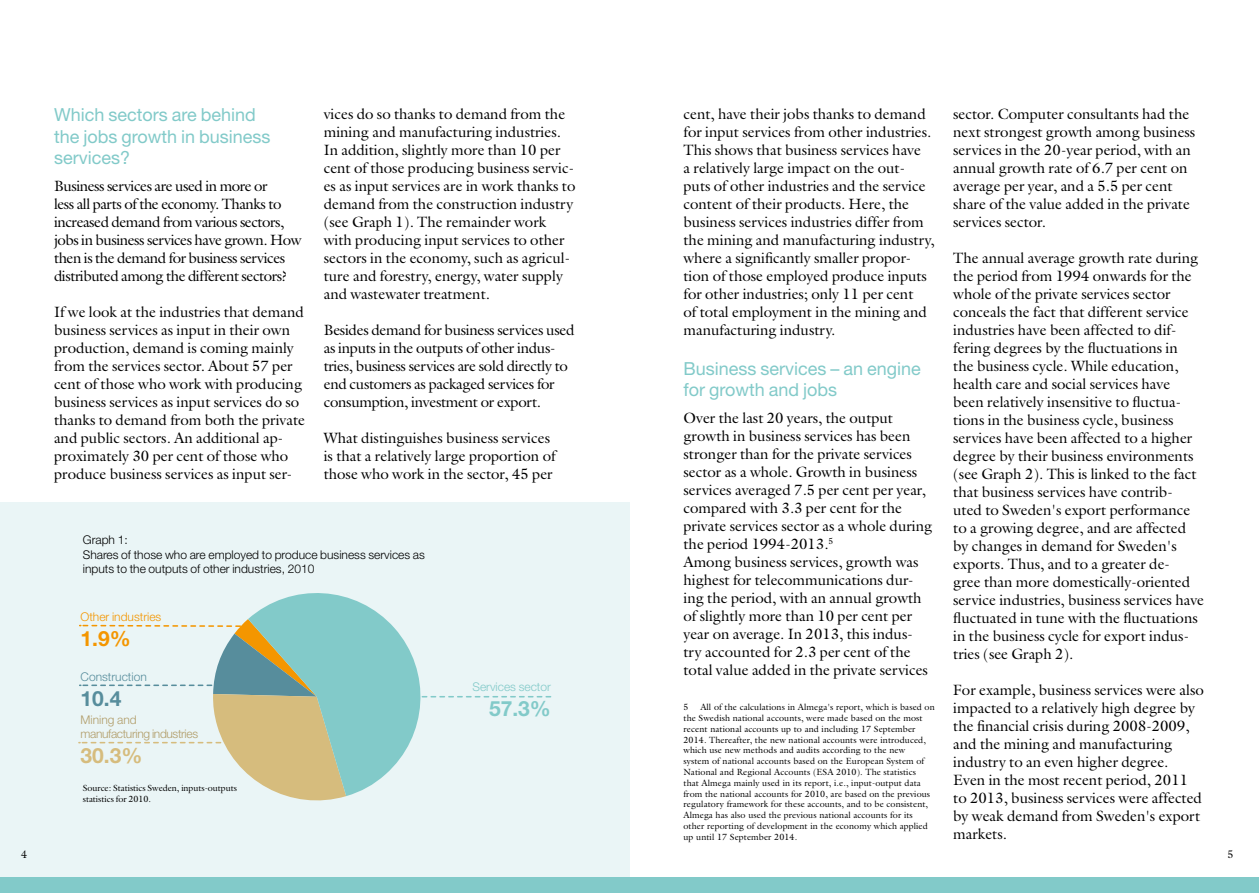
<style>
.page{position:relative;width:1259px;height:893px;background:#fff}
.page>*{position:absolute;margin:0;border:0;box-sizing:border-box;transform-origin:0 0}
.t1{font:700 21px "Helvetica Neue LT Std";color:#d6bc7d}
.t2{font:700 21px "Helvetica Neue LT Std";color:#82cac9}
.t3{font:700 21px "Helvetica Neue LT Std";color:#f49600}
.t4{font:700 21px "Helvetica Neue LT Std";color:#578d9c}
.Rubrikis{font:18px/21.6px "Helvetica Neue LT Std";color:#82cac9}
.t5{font:15px/18px "Galliard Std";color:#000}
.t6{font:15px/18px "Galliard Std";letter-spacing:-.03em;color:#000}
.t7{font:15px/18px "Galliard Std";letter-spacing:-.02em;color:#000}
.t8{font:300 12px/14.4px "Helvetica Neue LT Std";color:#000}
.t9{font:300 12px/14.4px "Helvetica Neue LT Std";letter-spacing:-.03em;color:#b19d69}
.t10{font:300 12px "Helvetica Neue LT Std";color:#f49600}
.t11{font:300 12px "Helvetica Neue LT Std";color:#82cac9}
.t12{font:300 12px "Helvetica Neue LT Std";color:#578d9c}
.t13{font:10.95px "Galliard Std";color:#000}
.fotnot{font:9px/10.8px "Galliard Std";letter-spacing:.01em;color:#000}
</style>
<div class="page">
<div style="left:0;top:503px;width:629px;height:390px;background:#eaf5f6"></div>
<svg style="left:79px;top:593px;width:471px;height:208px"></svg>
<div style="left:0;top:878px;width:1259px;height:15px;background:#82cac9"></div>
<p class="t13" style="left:21px;top:848px;width:8px">4</p>
<p class="Rubrikis" style="left:54px;top:104px;width:218px">Which sectors are behind the jobs growth in business services?</p>
<p class="t6" style="left:54px;top:177px;width:249px">Business services are used in more or<br>less all parts of the economy. Thanks to increased demand from various sectors, jobs in business services have grown. How then is the demand for business services distributed among the different sectors?</p>
<p class="t5" style="left:54px;top:303px;width:253px">If we look at the industries that demand business services as input in their own production, demand is coming mainly from the services sector. About 57 per cent of those who work with producing business services as input services do so thanks to demand from both the private and public sectors. An additional ap&shy;proximately 30 per cent of those who produce business services as input ser-</p>
<p class="t5" style="left:324px;top:105px;width:253px">vices do so thanks to demand from the mining and manufacturing industries.<br>In addition, slightly more than 10 per cent of those producing business servic&shy;es as input services are in work thanks to demand from the construction industry (see Graph 1). The remainder work with producing input services to other sectors in the economy, such as agricul&shy;ture and forestry, energy, water supply and wastewater treatment.</p>
<p class="t7" style="left:324px;top:321px;width:252px">Besides demand for business services used as inputs in the outputs of other indus&shy;tries, business services are sold directly to end customers as packaged services for consumption, investment or export.</p>
<p class="t5" style="left:324px;top:429px;width:233px">What distinguishes business services is that a relatively large proportion of those who work in the sector, 45 per</p>
<p class="t8" style="left:83px;top:533px;width:46px">Graph 1:</p>
<p class="t8" style="left:83px;top:547px;width:344px">Shares of those who are employed to produce business services as inputs to the outputs of other industries, 2010</p>
<p class="t10" style="left:80px;top:610px;width:82px">Other industries</p>
<p class="t3" style="left:80px;top:626px;width:52px">1.9%</p>
<p class="t12" style="left:81px;top:669px;width:68px">Construction</p>
<p class="t4" style="left:81px;top:686px;width:42px">10.4</p>
<p class="t9" style="left:81px;top:712px;width:119px">Mining and manufacturing industries</p>
<p class="t1" style="left:81px;top:743px;width:63px">30.3%</p>
<p class="fotnot" style="left:83px;top:783px;width:156px">Source: Statistics Sweden, inputs-outputs statistics for 2010.</p>
<p class="t11" style="left:472px;top:679px;width:80px">Services sector</p>
<p class="t2" style="left:489px;top:695px;width:63px">57.3%</p>
<p class="t5" style="left:683px;top:105px;width:253px">cent, have their jobs thanks to demand for input services from other industries.<br>This shows that business services have<br>a relatively large impact on the out&shy;puts of other industries and the service content of their products. Here, the business services industries differ from the mining and manufacturing industry, where a significantly smaller propor&shy;tion of those employed produce inputs for other industries; only 11 per cent<br>of total employment in the mining and manufacturing industry.</p>
<p class="Rubrikis" style="left:683px;top:357px;width:239px">Business services – an engine for growth and jobs</p>
<p class="t5" style="left:683px;top:409px;width:250px">Over the last 20 years, the output growth in business services has been stronger than for the private services sector as a whole. Growth in business services averaged 7.5 per cent per year, compared with 3.3 per cent for the private services sector as a whole during the period 1994-2013.<sup>5</sup></p>
<p class="t5" style="left:683px;top:553px;width:246px">Among business services, growth was highest for telecommunications dur&shy;ing the period, with an annual growth of slightly more than 10 per cent per year on average. In 2013, this indus&shy;try accounted for 2.3 per cent of the total value added in the private services</p>
<p class="fotnot" style="left:683px;top:702px;width:7px">5</p>
<p class="fotnot" style="left:683px;top:702px;width:253px;text-indent:17px">All of the calculations in Almega's report, which is based on the Swedish national accounts, were made based on the most recent national accounts up to and including 17 September 2014. Thereafter, the new national accounts were introduced, which use new methods and audits according to the new<br>system of national accounts based on the European System of National and Regional Accounts (ESA 2010). The statistics<br>that Almega mainly used in its report, i.e., input-output data from the national accounts for 2010, are based on the previous regulatory framework for these accounts, and to be consistent, Almega has also used the previous national accounts for its other reporting of development in the economy which applied up until 17 September 2014.</p>
<p class="t5" style="left:953px;top:105px;width:244px">sector. Computer consultants had the next strongest growth among business services in the 20-year period, with an annual growth rate of 6.7 per cent on average per year, and a 5.5 per cent share of the value added in the private services sector.</p>
<p class="t5" style="left:953px;top:249px;width:252px">The annual average growth rate during the period from 1994 onwards for the whole of the private services sector conceals the fact that different service industries have been affected to dif&shy;fering degrees by the fluctuations in<br>the business cycle. While education, health care and social services have been relatively insensitive to fluctua&shy;tions in the business cycle, business services have been affected to a higher degree by their business environments (see Graph 2). This is linked to the fact that business services have contrib&shy;uted to Sweden's export performance to a growing degree, and are affected by changes in demand for Sweden's exports. Thus, and to a greater de-<br>gree than more domestically-oriented service industries, business services have fluctuated in tune with the fluctuations in the business cycle for export indus&shy;tries (see Graph 2).</p>
<p class="t5" style="left:953px;top:681px;width:252px">For example, business services were also impacted to a relatively high degree by the financial crisis during 2008-2009, and the mining and manufacturing industry to an even higher degree.<br>Even in the most recent period, 2011 to 2013, business services were affected by weak demand from Sweden's export markets.</p>
<p class="t13" style="left:1227px;top:848px;width:8px">5</p>
</div>
